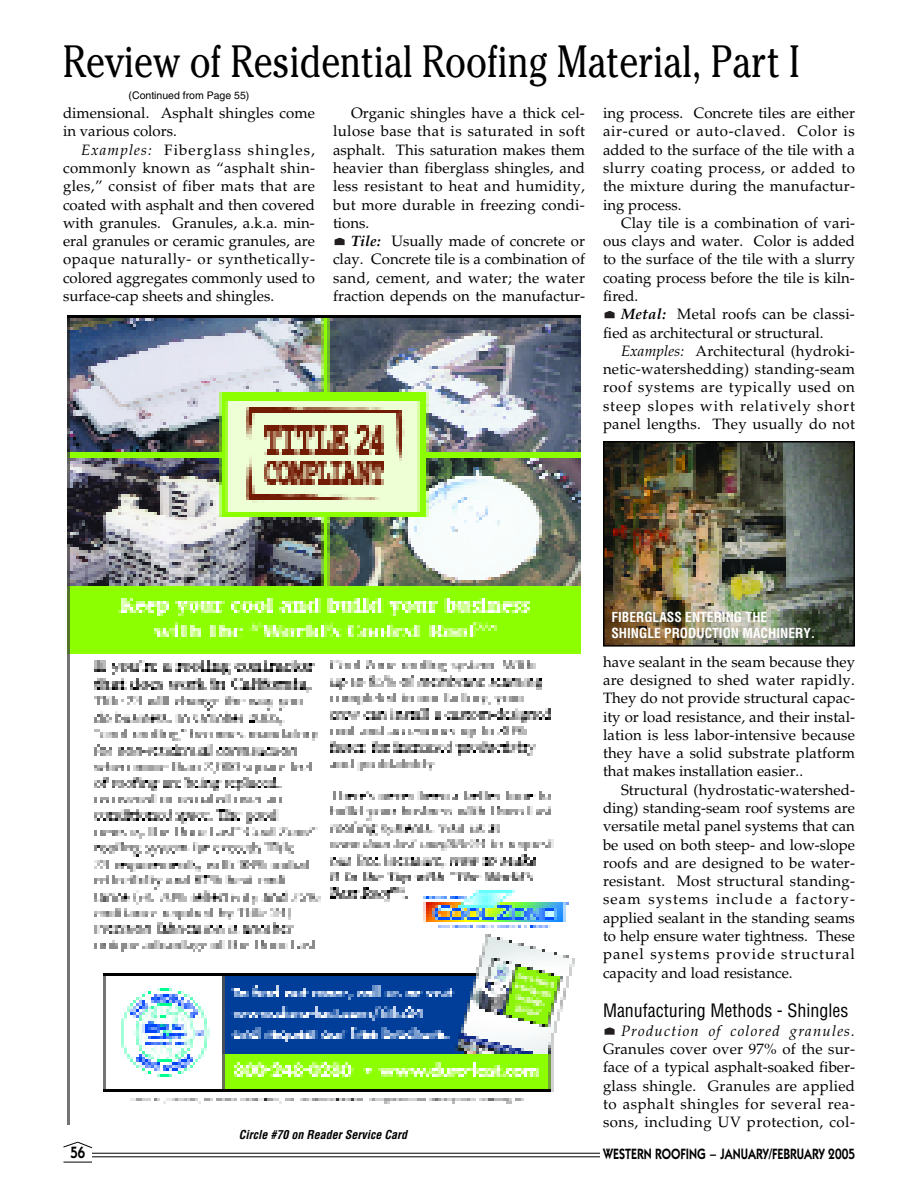
<style>
.page{position:relative;width:918px;height:1188px;background:#fff}
.page>*{position:absolute;margin:0;border:0;box-sizing:border-box;transform-origin:0 0}
.t1{font:45px "Cheltenham";color:#000;scale:.8 1}
.t2{font:condensed 18px "Helvetica";color:#000}
.t3{font:600 16.5px "Itc Kabel";color:#000;scale:.8 1}
.t4{font:15px/18.3px "Palatino";letter-spacing:.005em;color:#000;text-align:justify}
.t5{font:600 15px "Itc Kabel";color:#000;scale:.8 1}
.t6{font:italic 15px "Palatino";letter-spacing:.075em;color:#000}
.t7{font:700 condensed 13.5px/16.2px "Helvetica";color:#fff}
.t8{font:italic 700 condensed 12px "Helvetica";color:#000}
.t9{font:10.5px "Helvetica";color:#000}
.s1{font-weight:700;font-style:italic}
.s2{font-style:italic}
</style>
<div class="page">
<svg style="left:604px;top:1027px;width:11px;height:8px"></svg>
<svg style="left:604px;top:311px;width:11px;height:7px"></svg>
<hr style="left:89px;top:1153px;width:589px;height:1px;background:#000">
<hr style="left:90px;top:1157px;width:585px;height:1px;background:#000">
<div style="left:601px;top:1149px;width:254px;height:15px;background:#fff"></div>
<div style="left:63px;top:1144px;width:29px;height:25px;background:#fff"></div>
<svg style="left:63px;top:1162px;width:29px;height:1px"></svg>
<svg style="left:63px;top:1141px;width:29px;height:8px"></svg>
<img style="left:606px;top:444px;width:246px;height:200px">
<div style="left:603px;top:441px;width:252px;height:206px;border:2px solid #000"></div>
<svg style="left:334px;top:238px;width:11px;height:7px"></svg>
<img style="left:67px;top:316px;width:513px;height:809px">
<h1 class="t1" style="left:63px;top:35px;width:922px">Review of Residential Roofing Material, Part I</h1>
<p class="t4" style="left:333px;top:106px;width:254px;text-indent:18px">Organic shingles have a thick cel&shy;lulose base that is saturated in soft asphalt. This saturation makes them heavier than fiberglass shingles, and less resistant to heat and humidity, but more durable in freezing condi&shy;tions.</p>
<p class="t4" style="left:333px;top:234px;width:254px;text-indent:18px"><span class="s1">Tile:</span> Usually made of concrete or clay. Concrete tile is a combination of sand, cement, and water; the water fraction depends on the manufactur-</p>
<p class="t9" style="left:129px;top:92px;width:122px">(Continued from Page 55)</p>
<p class="t4" style="left:63px;top:106px;width:253px">dimensional. Asphalt shingles come in various colors.</p>
<p class="t4" style="left:63px;top:142px;width:254px;text-indent:18px"><span class="s2">Examples:</span> Fiberglass shingles, commonly known as “asphalt shin&shy;gles,” consist of fiber mats that are coated with asphalt and then covered with granules. Granules, a.k.a. min&shy;eral granules or ceramic granules, are opaque naturally- or synthetically&shy;colored aggregates commonly used to surface-cap sheets and shingles.</p>
<p class="t4" style="left:603px;top:106px;width:254px">ing process. Concrete tiles are either air-cured or auto-claved. Color is added to the surface of the tile with a slurry coating process, or added to the mixture during the manufactur&shy;ing process.</p>
<p class="t4" style="left:603px;top:215px;width:254px;text-indent:18px">Clay tile is a combination of vari&shy;ous clays and water. Color is added to the surface of the tile with a slurry coating process before the tile is kiln&shy;fired.</p>
<p class="t4" style="left:603px;top:307px;width:253px;text-indent:18px"><span class="s1">Metal:</span> Metal roofs can be classi&shy;fied as architectural or structural.</p>
<p class="t4" style="left:603px;top:343px;width:254px;text-indent:18px"><span class="s2">Examples:</span> Architectural (hydroki&shy;netic-watershedding) standing-seam roof systems are typically used on steep slopes with relatively short panel lengths. They usually do not</p>
<p class="t8" style="left:239px;top:1127px;width:170px">Circle #70 on Reader Service Card</p>
<p class="t7" style="left:611px;top:609px;width:205px">FIBERGLASS ENTERING THE<br>SHINGLE PRODUCTION MACHINERY.</p>
<p class="t4" style="left:603px;top:654px;width:254px">have sealant in the seam because they are designed to shed water rapidly.<br>They do not provide structural capac&shy;ity or load resistance, and their instal&shy;lation is less labor-intensive because they have a solid substrate platform that makes installation easier..</p>
<p class="t4" style="left:603px;top:782px;width:254px;text-indent:18px">Structural (hydrostatic-watershed&shy;ding) standing-seam roof systems are versatile metal panel systems that can be used on both steep- and low-slope roofs and are designed to be water&shy;resistant. Most structural standing&shy;seam systems include a factory&shy;applied sealant in the standing seams to help ensure water tightness. These panel systems provide structural capacity and load resistance.</p>
<p class="t2" style="left:603px;top:1000px;width:247px">Manufacturing Methods - Shingles</p>
<p class="t6" style="left:621px;top:1025px;width:236px">Production of colored granules.</p>
<p class="t4" style="left:603px;top:1041px;width:254px">Granules cover over 97% of the sur&shy;face of a typical asphalt-soaked fiber&shy;glass shingle. Granules are applied to asphalt shingles for several rea&shy;sons, including UV protection, col-</p>
<p class="t3" style="left:70px;top:1146px;width:20px">56</p>
<p class="t5" style="left:603px;top:1149px;width:316px">WESTERN ROOFING – JANUARY/FEBRUARY 2005</p>
</div>
